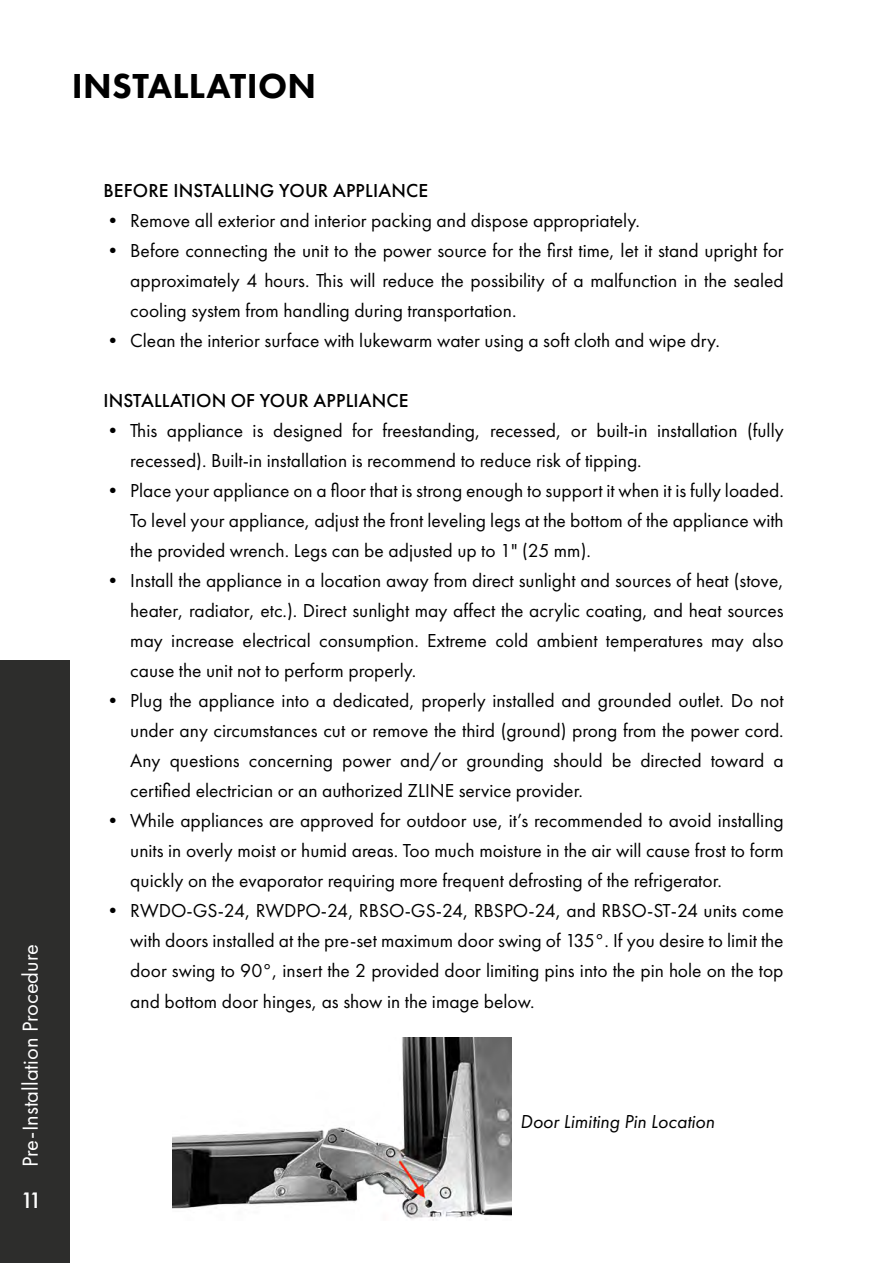
<style>
.page{position:relative;width:893px;height:1263px;background:#fff}
.page>*{position:absolute;margin:0;border:0;box-sizing:border-box;transform-origin:0 0}
.t1{font:800 36px "Futura PT";letter-spacing:.01em;color:#000}
.t2{font:500 23.25px "Futura PT";color:#fff}
.t3{font:22.5px "Futura PT";color:#fff}
.t4{font:19.5px/30px "Futura PT";color:#000;text-align:justify}
.t5{font:500 19.5px "Futura PT";letter-spacing:.01em;color:#000}
.t6{font:italic 19.5px "Futura PT";color:#000}
</style>
<div class="page">
<div style="left:0;top:659px;width:70px;height:604px;background:#2d2d2c"></div>
<img style="left:172px;top:1038px;width:339px;height:183px">
<p class="t3" style="left:17px;top:1167px;width:224px;rotate:-90deg">Pre-Installation Procedure</p>
<p class="t2" style="left:21px;top:1186px;width:23px">11</p>
<h1 class="t1" style="left:72px;top:64px;width:246px">INSTALLATION</h1>
<p class="t5" style="left:103px;top:179px;width:326px">BEFORE INSTALLING YOUR APPLIANCE</p>
<p class="t4" style="left:103px;top:206px;width:538px">• Remove all exterior and interior packing and dispose appropriately.</p>
<p class="t4" style="left:130px;top:236px;width:655px;text-indent:-27px">• Before connecting the unit to the power source for the first time, let it stand upright for approximately 4 hours. This will reduce the possibility of a malfunction in the sealed cooling system from handling during transportation.</p>
<p class="t4" style="left:103px;top:325px;width:618px">• Clean the interior surface with lukewarm water using a soft cloth and wipe dry.</p>
<p class="t5" style="left:103px;top:389px;width:307px">INSTALLATION OF YOUR APPLIANCE</p>
<p class="t4" style="left:130px;top:415px;width:655px;text-indent:-27px">• This appliance is designed for freestanding, recessed, or built-in installation (fully recessed). Built-in installation is recommend to reduce risk of tipping.</p>
<p class="t4" style="left:130px;top:475px;width:655px;text-indent:-27px">• Place your appliance on a floor that is strong enough to support it when it is fully loaded.<br>To level your appliance, adjust the front leveling legs at the bottom of the appliance with the provided wrench. Legs can be adjusted up to 1" (25 mm).</p>
<p class="t4" style="left:130px;top:565px;width:655px;text-indent:-27px">• Install the appliance in a location away from direct sunlight and sources of heat (stove, heater, radiator, etc.). Direct sunlight may affect the acrylic coating, and heat sources may increase electrical consumption. Extreme cold ambient temperatures may also cause the unit not to perform properly.</p>
<p class="t4" style="left:130px;top:685px;width:655px;text-indent:-27px">• Plug the appliance into a dedicated, properly installed and grounded outlet. Do not under any circumstances cut or remove the third (ground) prong from the power cord.<br>Any questions concerning power and/or grounding should be directed toward a certified electrician or an authorized ZLINE service provider.</p>
<p class="t4" style="left:130px;top:805px;width:655px;text-indent:-27px">• While appliances are approved for outdoor use, it’s recommended to avoid installing units in overly moist or humid areas. Too much moisture in the air will cause frost to form quickly on the evaporator requiring more frequent defrosting of the refrigerator.</p>
<p class="t4" style="left:130px;top:895px;width:655px;text-indent:-27px">• RWDO-GS-24, RWDPO-24, RBSO-GS-24, RBSPO-24, and RBSO-ST-24 units come with doors installed at the pre-set maximum door swing of 135°. If you desire to limit the door swing to 90°, insert the 2 provided door limiting pins into the pin hole on the top and bottom door hinges, as show in the image below.</p>
<p class="t6" style="left:520px;top:1110px;width:196px">Door Limiting Pin Location</p>
</div>
